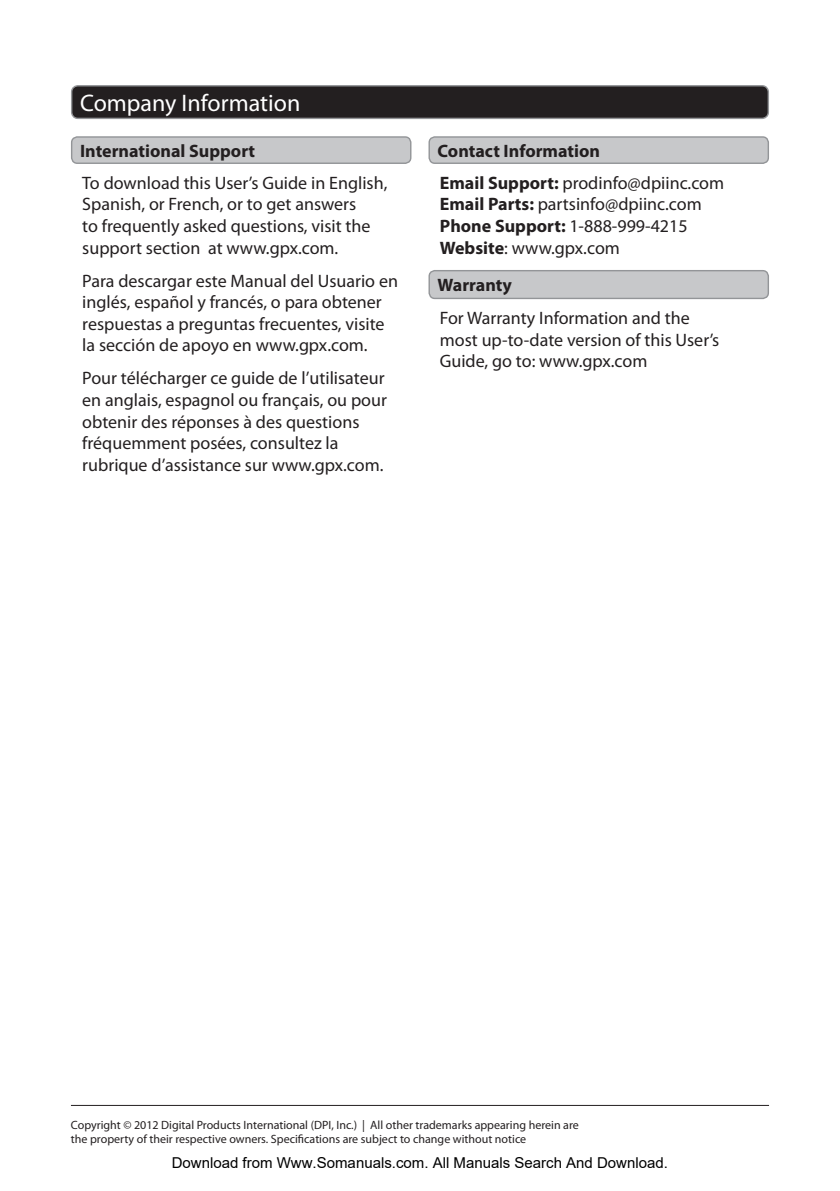
<style>
.page{position:relative;width:840px;height:1191px;background:#fff}
.page>*{position:absolute;margin:0;border:0;box-sizing:border-box;transform-origin:0 0}
.Heading-Left{font:24px "Myriad Pro";color:#fff}
.t1{font:18px/21.6px "Myriad Pro";color:#231f20}
.Sub_Heading{font:700 18px "Myriad Pro";color:#231f20}
.t2{font:15px "Arial";color:#000}
.t3{font:12px/14.4px "Myriad Pro";color:#231f20}
.s1{font-weight:700}
</style>
<div class="page">
<div style="left:72px;top:137px;width:338px;height:26px;background:#c7c8ca;border-radius:6px"></div>
<div style="left:71px;top:136px;width:340px;height:28px;border:1px solid #939598;border-radius:6px"></div>
<div style="left:429px;top:137px;width:338px;height:26px;background:#c7c8ca;border-radius:6px"></div>
<div style="left:428px;top:136px;width:340px;height:28px;border:1px solid #939598;border-radius:6px"></div>
<hr style="left:71px;top:1105px;width:697px;height:1px;background:#231f20">
<div style="left:72px;top:86px;width:695px;height:32px;background:#231f20;border-radius:6px"></div>
<div style="left:71px;top:85px;width:697px;height:34px;border:1px solid #939598;border-radius:6px"></div>
<div style="left:429px;top:271px;width:338px;height:27px;background:#c7c8ca;border-radius:6px"></div>
<div style="left:428px;top:270px;width:340px;height:29px;border:1px solid #939598;border-radius:6px"></div>
<p class="Heading-Left" style="left:80px;top:88px;width:222px">Company Information</p>
<p class="Sub_Heading" style="left:80px;top:139px;width:176px">International Support</p>
<p class="Sub_Heading" style="left:437px;top:139px;width:164px">Contact Information</p>
<p class="t1" style="left:82px;top:172px;width:306px">To download this User’s Guide in English, Spanish, or French, or to get answers<br>to frequently asked questions, visit the support section at www.gpx.com.</p>
<p class="t1" style="left:82px;top:269px;width:317px">Para descargar este Manual del Usuario en inglés, español y francés, o para obtener respuestas a preguntas frecuentes, visite la sección de apoyo en www.gpx.com.</p>
<p class="t1" style="left:82px;top:367px;width:306px">Pour télécharger ce guide de l’utilisateur en anglais, espagnol ou français, ou pour obtenir des réponses à des questions fréquemment posées, consultez la rubrique d’assistance sur www.gpx.com.</p>
<p class="t1" style="left:439px;top:172px;width:286px"><span class="s1">Email Support:</span> prodinfo@dpiinc.com</p>
<p class="t1" style="left:439px;top:193px;width:263px"><span class="s1">Email Parts:</span> partsinfo@dpiinc.com</p>
<p class="t1" style="left:439px;top:215px;width:249px"><span class="s1">Phone Support:</span> 1-888-999-4215</p>
<p class="t1" style="left:439px;top:236px;width:181px"><span class="s1">Website</span>: www.gpx.com</p>
<p class="Sub_Heading" style="left:437px;top:273px;width:76px">Warranty</p>
<p class="t1" style="left:439px;top:307px;width:281px">For Warranty Information and the most up-to-date version of this User’s<br>Guide, go to: www.gpx.com</p>
<p class="t3" style="left:71px;top:1117px;width:509px">Copyright © 2012 Digital Products International (DPI, Inc.) | All other trademarks appearing herein are the property of their respective owners. Specifications are subject to change without notice</p>
<p class="t2" style="left:172px;top:1154px;width:497px">Download from Www.Somanuals.com. All Manuals Search And Download.</p>
</div>
